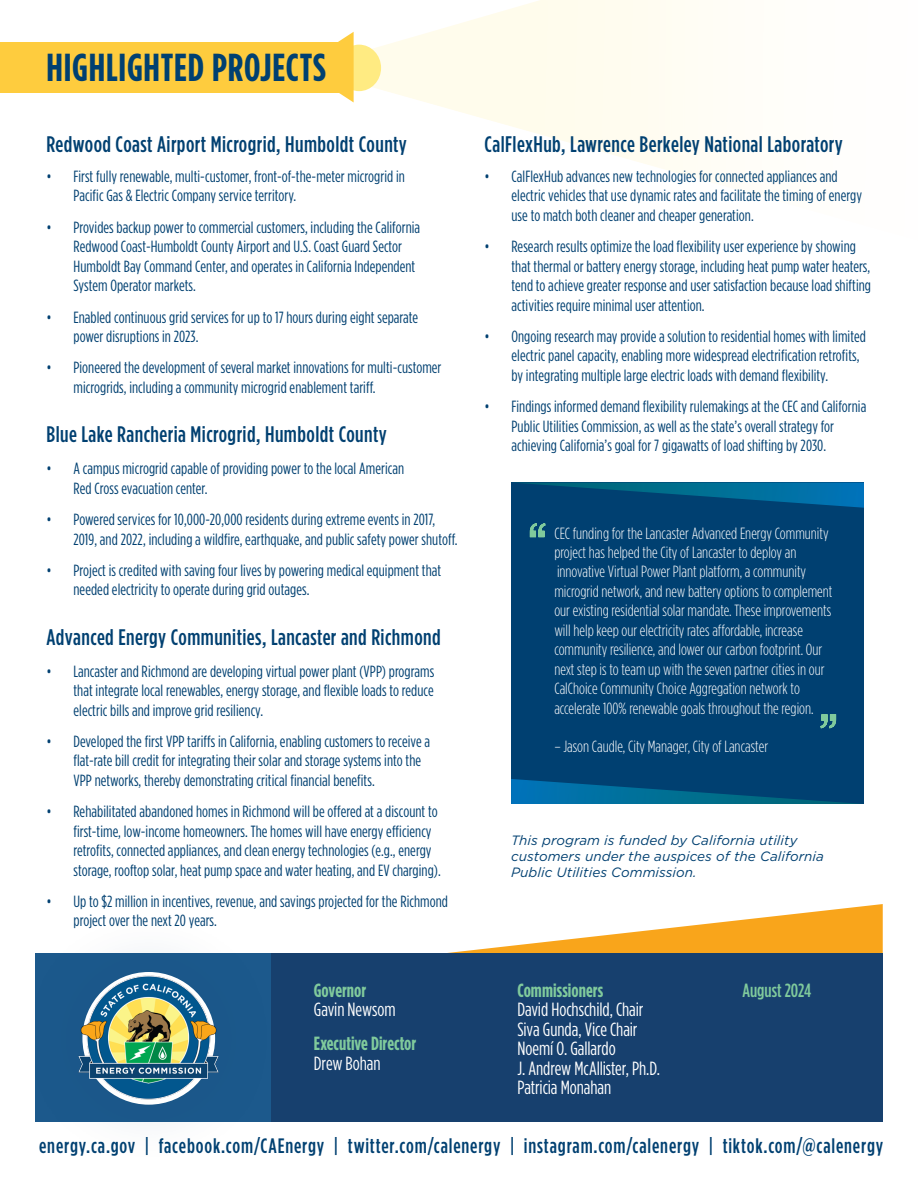
<style>
.page{position:relative;width:918px;height:1188px;background:#fff}
.page>*{position:absolute;margin:0;border:0;box-sizing:border-box;transform-origin:0 0}
.t1{font:700 condensed 39px "Gotham HTF";letter-spacing:.02em;color:#004071}
.t2{font:500 condensed 22.5px "Gotham HTF";letter-spacing:.02em;color:#004071}
.t3{font:500 condensed 20.85px "Gotham HTF";letter-spacing:.04em;color:#004071}
.t4{font:condensed 19.05px/19.5px "Gotham HTF";letter-spacing:-.005em;color:#fff}
.t5{font:700 condensed 19.05px "Gotham HTF";color:#80ca9c}
.t6{font:500 condensed 19.05px "Gotham HTF";color:#80ca9c}
.t7{font:condensed 16.2px/19.5px "Gotham HTF";letter-spacing:.005em;color:#004071}
.t8{font:300 condensed 16.2px/19.5px "Gotham HTF";color:#fff}
.t9{font:italic 13.5px/16.2px "Gotham HTF";letter-spacing:.005em;color:#004071}
</style>
<div class="page">
<svg style="left:353px;top:0;width:346px;height:178px;fill:#fffcf0"></svg>
<div style="left:337px;top:45px;width:44px;height:46px;background:#ffeb82;border-radius:50%"></div>
<div style="left:0;top:42px;width:341px;height:50px;background:#fecc3e"></div>
<svg style="left:299px;top:32px;width:55px;height:70px"></svg>
<svg style="left:448px;top:904px;width:435px;height:49px"></svg>
<div style="left:511px;top:483px;width:353px;height:321px;background:#004071"></div>
<svg style="left:511px;top:779px;width:348px;height:25px"></svg>
<svg style="left:523px;top:483px;width:341px;height:25px"></svg>
<svg style="left:530px;top:523px;width:16px;height:14px"></svg>
<svg style="left:820px;top:714px;width:16px;height:14px"></svg>
<div style="left:271px;top:953px;width:612px;height:169px;background:#17406e"></div>
<div style="left:18px;top:908px;width:261px;height:261px;background:#17406e;opacity:.19"></div>
<img style="left:76px;top:972px;width:146px;height:132px">
<h1 class="t1" style="left:46px;top:45px;width:281px">HIGHLIGHTED PROJECTS</h1>
<h2 class="t2" style="left:46px;top:132px;width:362px">Redwood Coast Airport Microgrid, Humboldt County</h2>
<p class="t7" style="left:74px;top:166px;width:333px;text-indent:-27px">• First fully renewable, multi-customer, front-of-the-meter microgrid in<br>Pacific Gas &amp; Electric Company service territory.</p>
<p class="t7" style="left:74px;top:217px;width:348px;text-indent:-27px">• Provides backup power to commercial customers, including the California Redwood Coast-Humboldt County Airport and U.S. Coast Guard Sector Humboldt Bay Command Center, and operates in California Independent System Operator markets.</p>
<p class="t7" style="left:74px;top:307px;width:346px;text-indent:-27px">• Enabled continuous grid services for up to 17 hours during eight separate power disruptions in 2023.</p>
<p class="t7" style="left:74px;top:358px;width:370px;text-indent:-27px">• Pioneered the development of several market innovations for multi-customer microgrids, including a community microgrid enablement tariff.</p>
<h2 class="t2" style="left:46px;top:422px;width:342px">Blue Lake Rancheria Microgrid, Humboldt County</h2>
<p class="t7" style="left:74px;top:459px;width:332px;text-indent:-27px">• A campus microgrid capable of providing power to the local American<br>Red Cross evacuation center.</p>
<p class="t7" style="left:74px;top:509px;width:385px;text-indent:-27px">• Powered services for 10,000-20,000 residents during extreme events in 2017,<br>2019, and 2022, including a wildfire, earthquake, and public safety power shutoff.</p>
<p class="t7" style="left:74px;top:560px;width:369px;text-indent:-27px">• Project is credited with saving four lives by powering medical equipment that needed electricity to operate during grid outages.</p>
<h2 class="t2" style="left:46px;top:625px;width:396px">Advanced Energy Communities, Lancaster and Richmond</h2>
<p class="t7" style="left:74px;top:661px;width:362px;text-align:justify;text-indent:-27px">• Lancaster and Richmond are developing virtual power plant (VPP) programs that integrate local renewables, energy storage, and flexible loads to reduce electric bills and improve grid resiliency.</p>
<p class="t7" style="left:74px;top:731px;width:358px;text-indent:-27px">• Developed the first VPP tariffs in California, enabling customers to receive a flat-rate bill credit for integrating their solar and storage systems into the<br>VPP networks, thereby demonstrating critical financial benefits.</p>
<p class="t7" style="left:74px;top:802px;width:369px;text-indent:-27px">• Rehabilitated abandoned homes in Richmond will be offered at a discount to first-time, low-income homeowners. The homes will have energy efficiency retrofits, connected appliances, and clean energy technologies (e.g., energy storage, rooftop solar, heat pump space and water heating, and EV charging).</p>
<p class="t7" style="left:74px;top:891px;width:376px;text-indent:-27px">• Up to $2 million in incentives, revenue, and savings projected for the Richmond project over the next 20 years.</p>
<p class="t5" style="left:314px;top:979px;width:54px">Governor</p>
<p class="t4" style="left:314px;top:999px;width:83px">Gavin Newsom</p>
<p class="t5" style="left:314px;top:1033px;width:104px">Executive Director</p>
<p class="t4" style="left:314px;top:1053px;width:68px">Drew Bohan</p>
<h2 class="t2" style="left:484px;top:131px;width:360px">CalFlexHub, Lawrence Berkeley National Laboratory</h2>
<p class="t7" style="left:512px;top:166px;width:352px;text-indent:-27px">• CalFlexHub advances new technologies for connected appliances and electric vehicles that use dynamic rates and facilitate the timing of energy use to match both cleaner and cheaper generation.</p>
<p class="t7" style="left:512px;top:237px;width:361px;text-indent:-27px">• Research results optimize the load flexibility user experience by showing that thermal or battery energy storage, including heat pump water heaters, tend to achieve greater response and user satisfaction because load shifting activities require minimal user attention.</p>
<p class="t7" style="left:512px;top:326px;width:356px;text-indent:-27px">• Ongoing research may provide a solution to residential homes with limited electric panel capacity, enabling more widespread electrification retrofits, by integrating multiple large electric loads with demand flexibility.</p>
<p class="t7" style="left:512px;top:397px;width:356px;text-indent:-27px">• Findings informed demand flexibility rulemakings at the CEC and California<br>Public Utilities Commission, as well as the state’s overall strategy for achieving California’s goal for 7 gigawatts of load shifting by 2030.</p>
<p class="t8" style="left:554px;top:523px;width:280px">CEC funding for the Lancaster Advanced Energy Community project has helped the City of Lancaster to deploy an innovative Virtual Power Plant platform, a community microgrid network, and new battery options to complement our existing residential solar mandate. These improvements will help keep our electricity rates affordable, increase community resilience, and lower our carbon footprint. Our next step is to team up with the seven partner cities in our CalChoice Community Choice Aggregation network to accelerate 100% renewable goals throughout the region.</p>
<p class="t8" style="left:554px;top:737px;width:215px">– Jason Caudle, City Manager, City of Lancaster</p>
<p class="t9" style="left:511px;top:832px;width:314px">This program is funded by California utility customers under the auspices of the California<br>Public Utilities Commission.</p>
<p class="t5" style="left:517px;top:979px;width:87px">Commissioners</p>
<p class="t4" style="left:517px;top:999px;width:144px">David Hochschild, Chair<br>Siva Gunda, Vice Chair<br>Noemí O. Gallardo<br>J. Andrew McAllister, Ph.D.<br>Patricia Monahan</p>
<p class="t6" style="left:742px;top:979px;width:70px">August 2024</p>
<p class="t3" style="left:39px;top:1135px;width:846px">energy.ca.gov | facebook.com/CAEnergy | twitter.com/calenergy | instagram.com/calenergy | tiktok.com/@calenergy</p>
</div>
